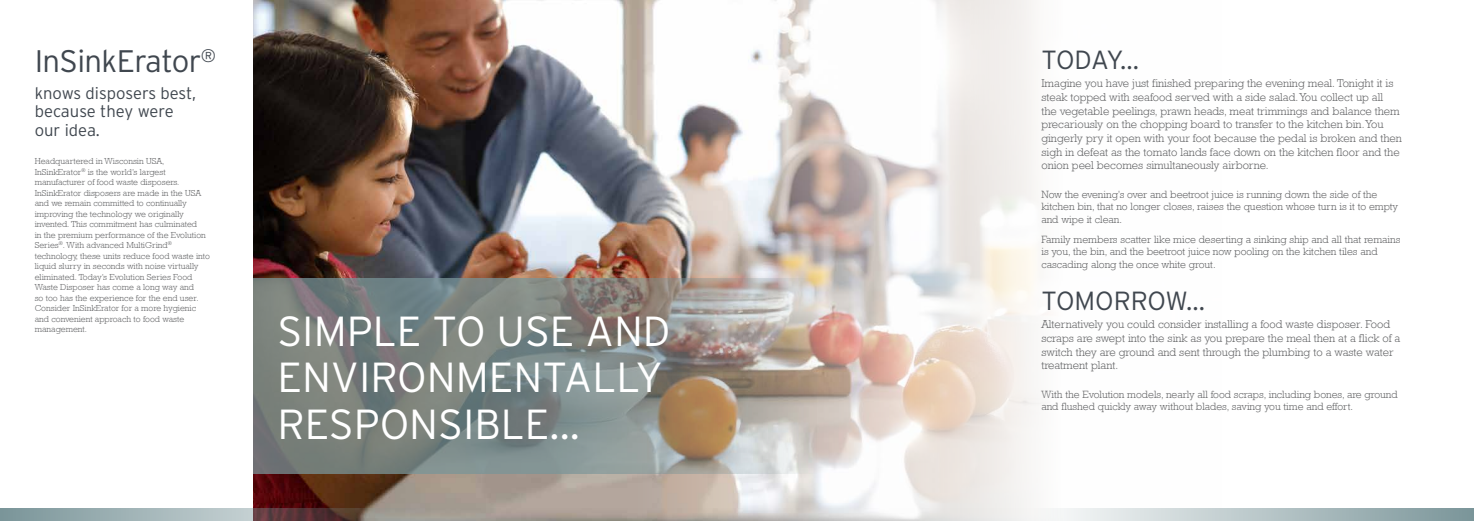
<style>
.page{position:relative;width:1474px;height:521px;background:#fff}
.page>*{position:absolute;margin:0;border:0;box-sizing:border-box;transform-origin:0 0}
.t1{font:300 42px/46.5px "Interstate";color:#fff}
.t2{font:300 31.06px "Interstate";letter-spacing:-.02em;color:#40474f}
.t3{font:300 26.25px "Interstate";letter-spacing:-.015em;color:#40474f}
.t4{font:300 16.62px/18.2px "Interstate";color:#40474f}
.t5{font:300 11.38px/13.7px "Rockwell";color:#58595b}
.t6{font:300 10.5px/12.6px "Rockwell";color:#58595b}
.t7{font:300 8.75px/10.5px "Rockwell";color:#58595b}
</style>
<div class="page">
<img style="left:253px;top:0;width:795px;height:508px">
<svg style="left:737px;top:508px;width:736px;height:13px"></svg>
<svg style="left:0;top:508px;width:737px;height:13px"></svg>
<svg style="left:253px;top:279px;width:578px;height:195px"></svg>
<h2 class="t2" style="left:35px;top:44px;width:183px">InSinkErator<sup>®</sup></h2>
<h3 class="t4" style="left:35px;top:84px;width:163px">knows disposers best, because they were our idea.</h3>
<p class="t7" style="left:35px;top:156px;width:177px">Headquartered in Wisconsin USA, InSinkErator<sup>®</sup> is the world’s largest manufacturer of food waste disposers.<br>InSinkErator disposers are made in the USA and we remain committed to continually improving the technology we originally invented. This commitment has culminated<br>in the premium performance of the Evolution Series<sup>®</sup>. With advanced MultiGrind<sup>® </sup>technology, these units reduce food waste into liquid slurry in seconds with noise virtually eliminated. Today’s Evolution Series Food Waste Disposer has come a long way and<br>so too has the experience for the end user.<br>Consider InSinkErator for a more hygienic and convenient approach to food waste management.</p>
<h1 class="t1" style="left:277px;top:307px;width:395px">SIMPLE TO USE AND<br>ENVIRONMENTALLY<br>RESPONSIBLE...</h1>
<h3 class="t3" style="left:1041px;top:45px;width:99px">TODAY...</h3>
<p class="t5" style="left:1041px;top:77px;width:362px">Imagine you have just finished preparing the evening meal. Tonight it is steak topped with seafood served with a side salad. You collect up all<br>the vegetable peelings, prawn heads, meat trimmings and balance them precariously on the chopping board to transfer to the kitchen bin. You gingerly pry it open with your foot because the pedal is broken and then sigh in defeat as the tomato lands face down on the kitchen floor and the onion peel becomes simultaneously airborne.</p>
<p class="t6" style="left:1041px;top:188px;width:358px">Now the evening’s over and beetroot juice is running down the side of the kitchen bin, that no longer closes, raises the question whose turn is it to empty and wipe it clean.</p>
<p class="t6" style="left:1041px;top:233px;width:360px">Family members scatter like mice deserting a sinking ship and all that remains is you, the bin, and the beetroot juice now pooling on the kitchen tiles and cascading along the once white grout.</p>
<h3 class="t3" style="left:1041px;top:286px;width:165px">TOMORROW...</h3>
<p class="t5" style="left:1041px;top:318px;width:360px">Alternatively you could consider installing a food waste disposer. Food scraps are swept into the sink as you prepare the meal then at a flick of a switch they are ground and sent through the plumbing to a waste water treatment plant.</p>
<p class="t6" style="left:1041px;top:388px;width:358px">With the Evolution models, nearly all food scraps, including bones, are ground and flushed quickly away without blades, saving you time and effort.</p>
</div>
